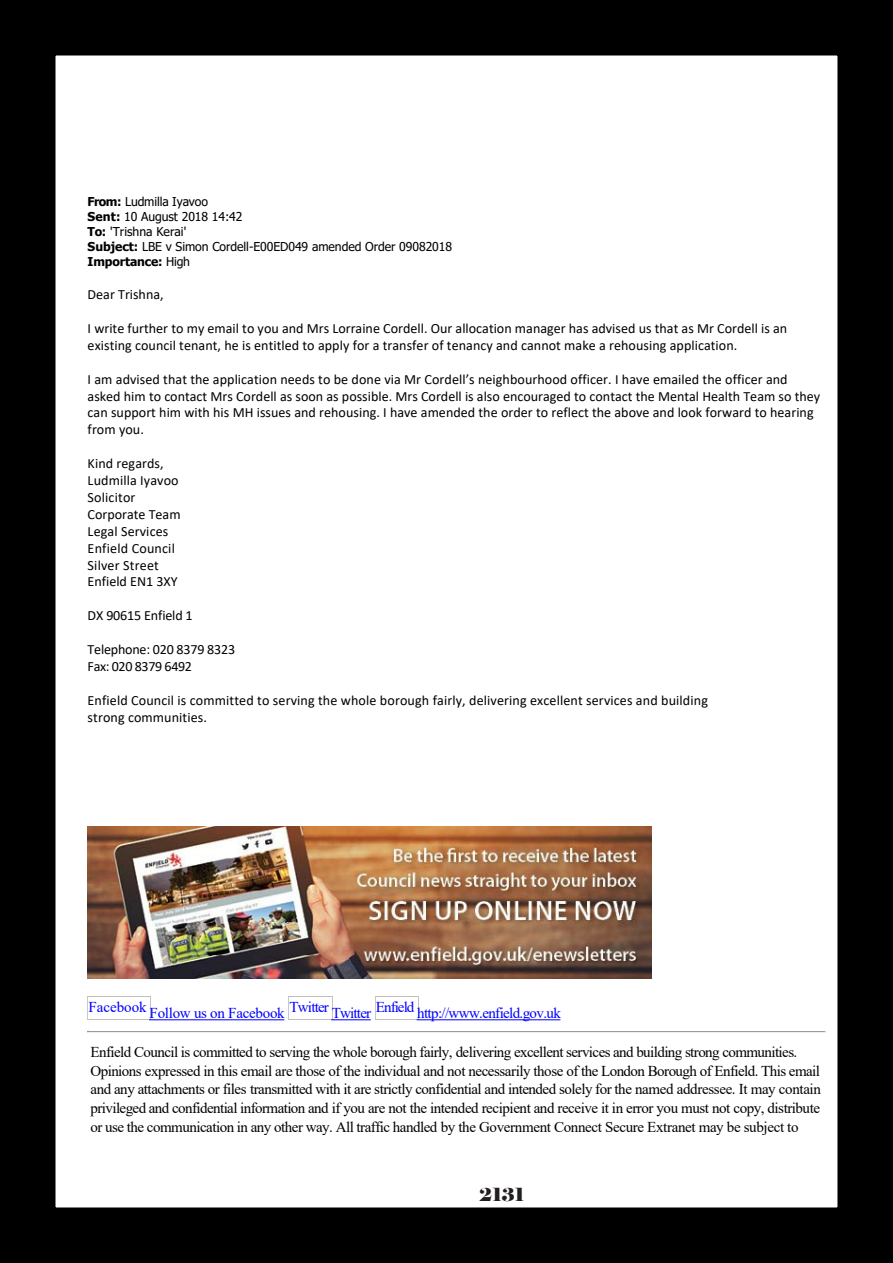
<style>
.page{position:relative;width:893px;height:1263px;background:#fff}
.page>*{position:absolute;margin:0;border:0;box-sizing:border-box;transform-origin:0 0}
.t1{font:18px "Elephant";color:#231f20}
.t2{font:15px/18.8px "Times New Roman";letter-spacing:-.035em;color:#000}
.t3{font:15px "Times New Roman";letter-spacing:-.04em;color:#00f}
.t4{font:14.1px/17px "Calibri";letter-spacing:.005em;color:#000}
.t5{font:14.1px/17px "Calibri";letter-spacing:-.015em;color:#000}
.t6{font:12.15px/15px "Tahoma";letter-spacing:-.005em;color:#000}
.s1{font-weight:700}
</style>
<div class="page">
<hr style="left:88px;top:1030px;width:738px;height:1px;background:#9a9a9a">
<hr style="left:88px;top:1031px;width:738px;height:1px;background:#eee">
<img style="left:88px;top:827px;width:563px;height:151px">
<img style="left:87px;top:996px;width:64px;height:23px">
<hr style="left:150px;top:1019px;width:134px;height:1px;background:#00f">
<img style="left:288px;top:996px;width:45px;height:23px">
<hr style="left:332px;top:1019px;width:38px;height:1px;background:#00f">
<hr style="left:417px;top:1019px;width:143px;height:1px;background:#00f">
<div style="left:0;top:0;width:893px;height:1263px;border:56px solid #000"></div>
<svg style="left:0;top:0;width:1px;height:1263px"></svg>
<p class="t6" style="left:88px;top:195px;width:366px"><span class="s1">From:</span> Ludmilla Iyavoo<br><span class="s1">Sent:</span> 10 August 2018 14:42<br><span class="s1">To:</span> 'Trishna Kerai'<br><span class="s1">Subject:</span> LBE v Simon Cordell-E00ED049 amended Order 09082018<br><span class="s1">Importance:</span> High</p>
<p class="t4" style="left:88px;top:286px;width:78px">Dear Trishna,</p>
<p class="t4" style="left:88px;top:319px;width:701px">I write further to my email to you and Mrs Lorraine Cordell. Our allocation manager has advised us that as Mr Cordell is an existing council tenant, he is entitled to apply for a transfer of tenancy and cannot make a rehousing application.</p>
<p class="t4" style="left:88px;top:370px;width:734px">I am advised that the application needs to be done via Mr Cordell’s neighbourhood officer. I have emailed the officer and asked him to contact Mrs Cordell as soon as possible. Mrs Cordell is also encouraged to contact the Mental Health Team so they can support him with his MH issues and rehousing. I have amended the order to reflect the above and look forward to hearing from you.</p>
<p class="t4" style="left:88px;top:455px;width:94px">Kind regards,<br>Ludmilla Iyavoo<br>Solicitor<br>Corporate Team<br>Legal Services<br>Enfield Council<br>Silver Street<br>Enfield EN1 3XY</p>
<p class="t4" style="left:88px;top:607px;width:107px">DX 90615 Enfield 1</p>
<p class="t5" style="left:88px;top:640px;width:149px">Telephone: 020 8379 8323<br>Fax: 020 8379 6492</p>
<p class="t4" style="left:88px;top:691px;width:622px">Enfield Council is committed to serving the whole borough fairly, delivering excellent services and building strong communities.</p>
<p class="t3" style="left:89px;top:1003px;width:474px">Facebook Follow us on Facebook Twitter Twitter Enfield http://www.enfield.gov.uk</p>
<p class="t2" style="left:90px;top:1042px;width:732px">Enfield Council is committed to serving the whole borough fairly, delivering excellent services and building strong communities.<br>Opinions expressed in this email are those of the individual and not necessarily those of the London Borough of Enfield. This email and any attachments or files transmitted with it are strictly confidential and intended solely for the named addressee. It may contain privileged and confidential information and if you are not the intended recipient and receive it in error you must not copy, distribute or use the communication in any other way. All traffic handled by the Government Connect Secure Extranet may be subject to</p>
<p class="t1" style="left:479px;top:1183px;width:47px">2131</p>
</div>
